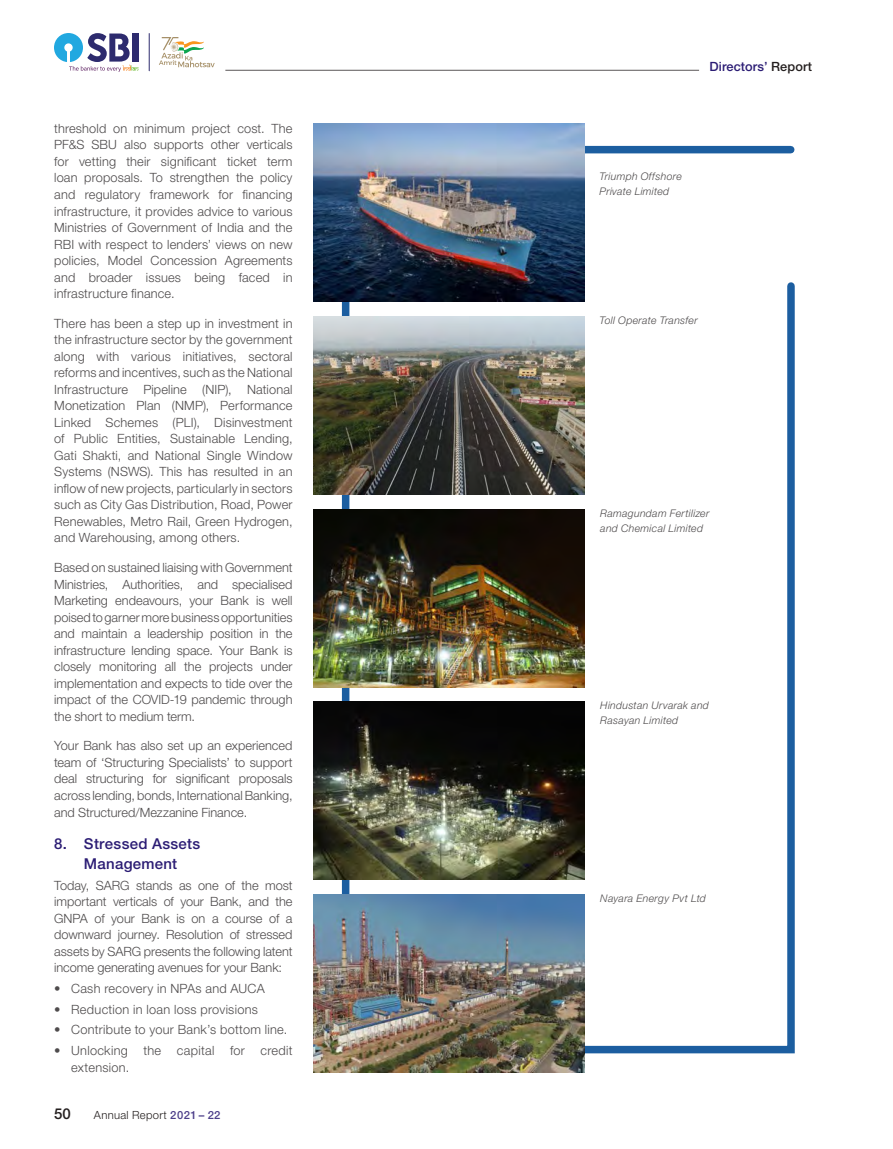
<style>
.page{position:relative;width:893px;height:1149px;background:#fff}
.page>*{position:absolute;margin:0;border:0;box-sizing:border-box;transform-origin:0 0}
.t1{font:500 15px/19.5px "Helvetica Neue LT Std";letter-spacing:.02em;color:#2b1c74;text-align:center}
.t2{font:500 15px "Helvetica Neue LT Std";color:#241f1f}
.t3{font:300 12.75px/16.5px "Helvetica Neue LT Std";letter-spacing:.01em;color:#4e4b4c;text-align:justify}
.t4{font:500 12.75px "Helvetica Neue LT Std";letter-spacing:.01em;color:#2b1c74}
.t5{font:300 11.25px "Helvetica Neue LT Std";letter-spacing:.03em;color:#241f1f}
.t6{font:italic 300 10.5px/15px "Helvetica Neue LT Std";letter-spacing:.03em;color:#4e4b4c}
.s1{font-weight:500;color:#4d3f8a}
.s2{color:#241f1f}
</style>
<div class="page">
<svg style="left:54px;top:33px;width:85px;height:39px"></svg>
<svg style="left:159px;top:37px;width:56px;height:30px"></svg>
<hr style="left:149px;top:33px;width:1px;height:38px;background:#2d2b6e">
<hr style="left:225px;top:70px;width:474px;height:1px;background:#5a5758">
<svg style="left:338px;top:145px;width:457px;height:909px"></svg>
<img style="left:314px;top:124px;width:271px;height:177px">
<img style="left:314px;top:316px;width:271px;height:178px">
<img style="left:314px;top:509px;width:271px;height:178px">
<img style="left:314px;top:701px;width:271px;height:178px">
<img style="left:314px;top:894px;width:271px;height:178px">
<p class="t3" style="left:54px;top:120px;width:240px">threshold on minimum project cost. The PF&amp;S SBU also supports other verticals for vetting their significant ticket term loan proposals. To strengthen the policy and regulatory framework for financing infrastructure, it provides advice to various Ministries of Government of India and the RBI with respect to lenders’ views on new policies, Model Concession Agreements and broader issues being faced in infrastructure finance.</p>
<p class="t3" style="left:54px;top:314px;width:240px">There has been a step up in investment in the infrastructure sector by the government along with various initiatives, sectoral reforms and incentives, such as the National Infrastructure Pipeline (NIP), National Monetization Plan (NMP), Performance Linked Schemes (PLI), Disinvestment of Public Entities, Sustainable Lending, Gati Shakti, and National Single Window Systems (NSWS). This has resulted in an inflow of new projects, particularly in sectors such as City Gas Distribution, Road, Power Renewables, Metro Rail, Green Hydrogen, and Warehousing, among others.</p>
<p class="t3" style="left:54px;top:559px;width:240px">Based on sustained liaising with Government Ministries, Authorities, and specialised Marketing endeavours, your Bank is well poised to garner more business opportunities and maintain a leadership position in the infrastructure lending space. Your Bank is closely monitoring all the projects under implementation and expects to tide over the impact of the COVID-19 pandemic through the short to medium term.</p>
<p class="t3" style="left:54px;top:737px;width:240px">Your Bank has also set up an experienced team of ‘Structuring Specialists’ to support deal structuring for significant proposals across lending, bonds, International Banking, and Structured/Mezzanine Finance.</p>
<p class="t1" style="left:54px;top:833px;width:148px">8. Stressed Assets<br>Management</p>
<p class="t3" style="left:54px;top:876px;width:240px">Today, SARG stands as one of the most important verticals of your Bank, and the GNPA of your Bank is on a course of a downward journey. Resolution of stressed assets by SARG presents the following latent income generating avenues for your Bank:</p>
<p class="t3" style="left:54px;top:979px;width:212px">• Cash recovery in NPAs and AUCA</p>
<p class="t3" style="left:54px;top:1000px;width:205px">• Reduction in loan loss provisions</p>
<p class="t3" style="left:54px;top:1021px;width:235px">• Contribute to your Bank’s bottom line.</p>
<p class="t3" style="left:71px;top:1041px;width:223px;text-indent:-17px">• Unlocking the capital for credit extension.</p>
<p class="t2" style="left:54px;top:1104px;width:18px">50</p>
<p class="t5" style="left:94px;top:1108px;width:128px">Annual Report <span class="s1">2021 – 22</span></p>
<p class="t4" style="left:709px;top:58px;width:104px">Directors’ <span class="s2">Report</span></p>
<p class="t6" style="left:600px;top:168px;width:84px">Triumph Offshore<br>Private Limited</p>
<p class="t6" style="left:600px;top:312px;width:100px">Toll Operate Transfer</p>
<p class="t6" style="left:600px;top:505px;width:111px">Ramagundam Fertilizer and Chemical Limited</p>
<p class="t6" style="left:600px;top:697px;width:110px">Hindustan Urvarak and<br>Rasayan Limited</p>
<p class="t6" style="left:600px;top:890px;width:107px">Nayara Energy Pvt Ltd</p>
</div>
